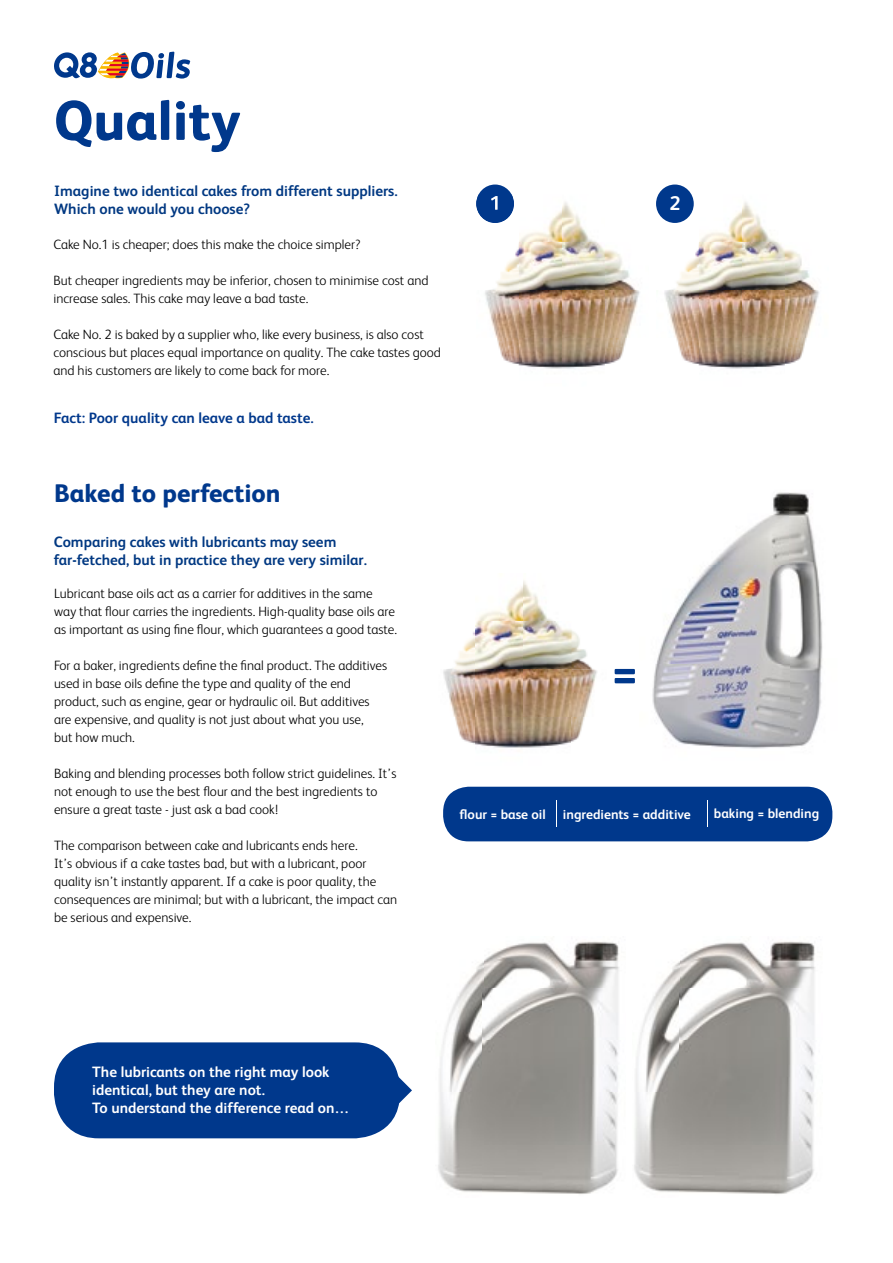
<style>
.page{position:relative;width:893px;height:1263px;background:#fff}
.page>*{position:absolute;margin:0;border:0;box-sizing:border-box;transform-origin:0 0}
.t1{font:800 55.8px "FS Albert";color:#00388c}
.t2{font:700 55.2px "FS Albert";color:#00388c}
.t3{font:800 25.5px "FS Albert";color:#00388c}
.t4{font:700 19.8px "FS Albert";color:#fff}
.t5{font:700 15px/18px "FS Albert";color:#003882}
.t6{font:700 15px/18px "FS Albert";color:#fff}
.t7{font:700 15px "FS Albert";color:#00388c}
.t8{font:300 13.5px/18px "FS Albert";color:#000}
.t9{font:700 13.5px "FS Albert";color:#fff}
</style>
<div class="page">
<img style="left:656px;top:194px;width:163px;height:175px">
<div style="left:443px;top:787px;width:389px;height:54px;background:#00388c;border-radius:26px"></div>
<div style="left:54px;top:1042px;width:346px;height:96px;background:#00388c;border-radius:45px"></div>
<div style="left:476px;top:185px;width:38px;height:38px;background:#00388c;border-radius:50%"></div>
<div style="left:656px;top:185px;width:38px;height:38px;background:#00388c;border-radius:50%"></div>
<img style="left:485px;top:202px;width:155px;height:167px">
<img style="left:476px;top:194px;width:38px;height:29px">
<img style="left:491px;top:196px;width:7px;height:14px">
<img style="left:443px;top:580px;width:177px;height:168px">
<img style="left:615px;top:669px;width:5px;height:14px">
<img style="left:652px;top:492px;width:171px;height:257px">
<img style="left:438px;top:941px;width:181px;height:253px">
<img style="left:634px;top:941px;width:181px;height:253px">
<svg style="left:556px;top:800px;width:1px;height:27px"></svg>
<svg style="left:707px;top:800px;width:1px;height:27px"></svg>
<svg style="left:398px;top:1076px;width:14px;height:29px"></svg>
<svg style="left:54px;top:52px;width:136px;height:27px"></svg>
<h1 class="t1" style="left:54px;top:80px;width:188px">Quality</h1>
<p class="t5" style="left:54px;top:182px;width:345px">Imagine two identical cakes from different suppliers.<br>Which one would you choose?</p>
<p class="t8" style="left:53px;top:235px;width:309px">Cake No.1 is cheaper; does this make the choice simpler?</p>
<p class="t8" style="left:53px;top:271px;width:377px">But cheaper ingredients may be inferior, chosen to minimise cost and increase sales. This cake may leave a bad taste.</p>
<p class="t8" style="left:53px;top:325px;width:389px">Cake No. 2 is baked by a supplier who, like every business, is also cost conscious but places equal importance on quality. The cake tastes good and his customers are likely to come back for more.</p>
<p class="t7" style="left:54px;top:407px;width:261px">Fact: Poor quality can leave a bad taste.</p>
<h3 class="t4" style="left:669px;top:190px;width:13px">2</h3>
<h3 class="t3" style="left:54px;top:475px;width:228px">Baked to perfection</h3>
<p class="t5" style="left:54px;top:532px;width:315px">Comparing cakes with lubricants may seem far-fetched, but in practice they are very similar.</p>
<p class="t8" style="left:54px;top:584px;width:344px">Lubricant base oils act as a carrier for additives in the same way that flour carries the ingredients. High-quality base oils are as important as using fine flour, which guarantees a good taste.</p>
<p class="t8" style="left:54px;top:656px;width:335px">For a baker, ingredients define the final product. The additives used in base oils define the type and quality of the end product, such as engine, gear or hydraulic oil. But additives are expensive, and quality is not just about what you use,<br>but how much.</p>
<p class="t8" style="left:54px;top:764px;width:344px">Baking and blending processes both follow strict guidelines. It’s not enough to use the best flour and the best ingredients to ensure a great taste - just ask a bad cook!</p>
<p class="t8" style="left:54px;top:836px;width:345px">The comparison between cake and lubricants ends here.<br>It’s obvious if a cake tastes bad, but with a lubricant, poor quality isn’t instantly apparent. If a cake is poor quality, the consequences are minimal; but with a lubricant, the impact can be serious and expensive.</p>
<h2 class="t2" style="left:610px;top:634px;width:30px">=</h2>
<p class="t9" style="left:460px;top:805px;width:88px">flour = base oil</p>
<p class="t9" style="left:563px;top:805px;width:129px">ingredients = additive</p>
<p class="t9" style="left:714px;top:804px;width:107px">baking = blending</p>
<p class="t6" style="left:92px;top:1063px;width:259px">The lubricants on the right may look identical, but they are not.<br>To understand the difference read on…</p>
</div>
